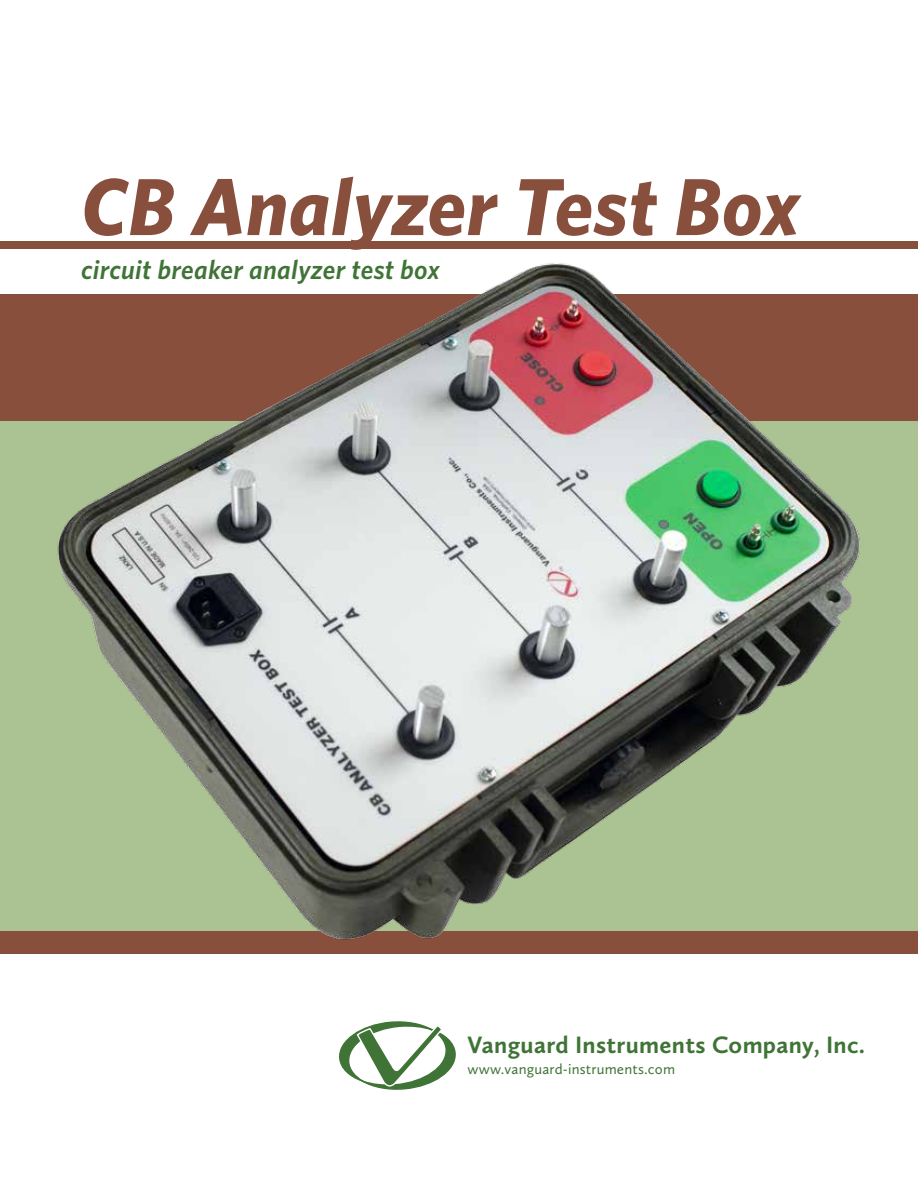
<style>
.page{position:relative;width:918px;height:1188px;background:#fff}
.page>*{position:absolute;margin:0;border:0;box-sizing:border-box;transform-origin:0 0}
.t1{font:italic 700 81px "Whitney";letter-spacing:.005em;color:#884f3d}
.t2{font:italic 600 27px "Whitney";letter-spacing:.01em;color:#407437}
.t3{font:700 24.6px "Calluna Sans";letter-spacing:.01em;color:#407437}
.t4{font:15px "Calluna Sans";letter-spacing:.01em;color:#407437}
</style>
<div class="page">
<div style="left:1px;top:242px;width:917px;height:7px;background:#884f3d"></div>
<div style="left:1px;top:294px;width:917px;height:128px;background:#884f3d"></div>
<div style="left:1px;top:932px;width:917px;height:22px;background:#884f3d"></div>
<svg style="left:339px;top:1021px;width:117px;height:69px"></svg>
<div style="left:1px;top:422px;width:917px;height:510px;background:#abc392"></div>
<img style="left:48px;top:241px;width:845px;height:699px">
<h1 class="t1" style="left:81px;top:158px;width:721px">CB Analyzer Test Box</h1>
<p class="t2" style="left:81px;top:253px;width:361px">circuit breaker analyzer test box</p>
<p class="t3" style="left:467px;top:1030px;width:399px">Vanguard Instruments Company, Inc.</p>
<p class="t4" style="left:467px;top:1060px;width:209px">www.vanguard-instruments.com</p>
</div>
